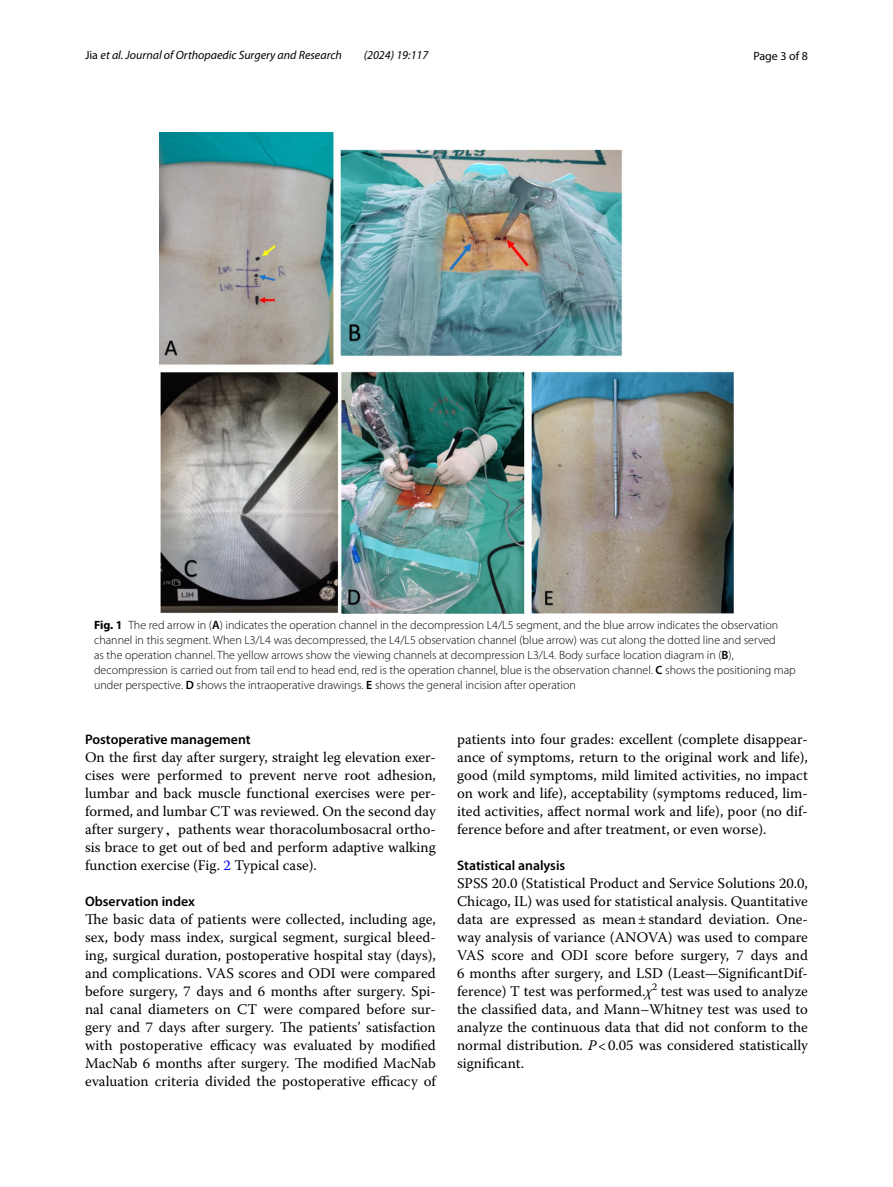
<style>
.page{position:relative;width:893px;height:1187px;background:#fff}
.page>*{position:absolute;margin:0;border:0;box-sizing:border-box;transform-origin:0 0}
.t1{font:14.7px/18px "Warnock Pro";color:#000;text-align:justify}
.t2{font:600 13.8px "Myriad Pro";color:#000}
.t3{font:300 12px/15px "Myriad Pro";color:#000}
.t4{font:italic 12px "Myriad Pro";color:#000}
.t5{font:12px "Myriad Pro";color:#000}
.s1{font-style:normal}
.s2{font-weight:700}
.s3{font-weight:600}
.s4{font-family:"Code 2000"}
.s5{color:#00f}
.s6{font-style:italic}
</style>
<div class="page">
<img style="left:160px;top:133px;width:573px;height:480px">
<p class="t4" style="left:85px;top:48px;width:258px"><span class="s1">Jia</span> et al. Journal of Orthopaedic Surgery and Research</p>
<p class="t4" style="left:364px;top:48px;width:66px">(2024) 19:117</p>
<p class="t5" style="left:753px;top:48px;width:56px">Page 3 of 8</p>
<p class="t3" style="left:94px;top:617px;width:703px"><span class="s2">Fig. 1</span> The red arrow in (<span class="s3">A</span>) indicates the operation channel in the decompression L4/L5 segment, and the blue arrow indicates the observation channel in this segment. When L3/L4 was decompressed, the L4/L5 observation channel (blue arrow) was cut along the dotted line and served<br>as the operation channel. The yellow arrows show the viewing channels at decompression L3/L4. Body surface location diagram in (<span class="s3">B</span>), decompression is carried out from tail end to head end, red is the operation channel, blue is the observation channel. <span class="s3">C</span> shows the positioning map under perspective. <span class="s3">D</span> shows the intraoperative drawings. <span class="s3">E</span> shows the general incision after operation</p>
<p class="t2" style="left:85px;top:730px;width:167px">Postoperative management</p>
<p class="t1" style="left:85px;top:747px;width:352px">On the first day after surgery, straight leg elevation exer&shy;cises were performed to prevent nerve root adhesion, lumbar and back muscle functional exercises were per&shy;formed, and lumbar CT was reviewed. On the second day after surgery<span class="s4">，</span>pathents wear thoracolumbosacral ortho&shy;sis brace to get out of bed and perform adaptive walking function exercise (Fig. <span class="s5">2</span> Typical case).</p>
<p class="t2" style="left:85px;top:892px;width:111px">Observation index</p>
<p class="t1" style="left:85px;top:909px;width:352px">The basic data of patients were collected, including age, sex, body mass index, surgical segment, surgical bleed&shy;ing, surgical duration, postoperative hospital stay (days), and complications. VAS scores and ODI were compared before surgery, 7 days and 6 months after surgery. Spi&shy;nal canal diameters on CT were compared before sur&shy;gery and 7 days after surgery. The patients’ satisfaction with postoperative efficacy was evaluated by modified MacNab 6 months after surgery. The modified MacNab evaluation criteria divided the postoperative efficacy of</p>
<p class="t1" style="left:457px;top:729px;width:352px">patients into four grades: excellent (complete disappear&shy;ance of symptoms, return to the original work and life), good (mild symptoms, mild limited activities, no impact on work and life), acceptability (symptoms reduced, lim&shy;ited activities, affect normal work and life), poor (no dif&shy;ference before and after treatment, or even worse).</p>
<p class="t2" style="left:457px;top:856px;width:110px">Statistical analysis</p>
<p class="t1" style="left:457px;top:873px;width:352px">SPSS 20.0 (Statistical Product and Service Solutions 20.0, Chicago, IL) was used for statistical analysis. Quantitative data are expressed as mean±standard deviation. One&shy;way analysis of variance (ANOVA) was used to compare VAS score and ODI score before surgery, 7 days and 6 months after surgery, and LSD (Least—SignificantDif&shy;ference) T test was performed.<span class="s6">χ</span><sup>2</sup> test was used to analyze the classified data, and Mann–Whitney test was used to analyze the continuous data that did not conform to the normal distribution. <span class="s6">P</span>&lt;0.05 was considered statistically significant.</p>
</div>
